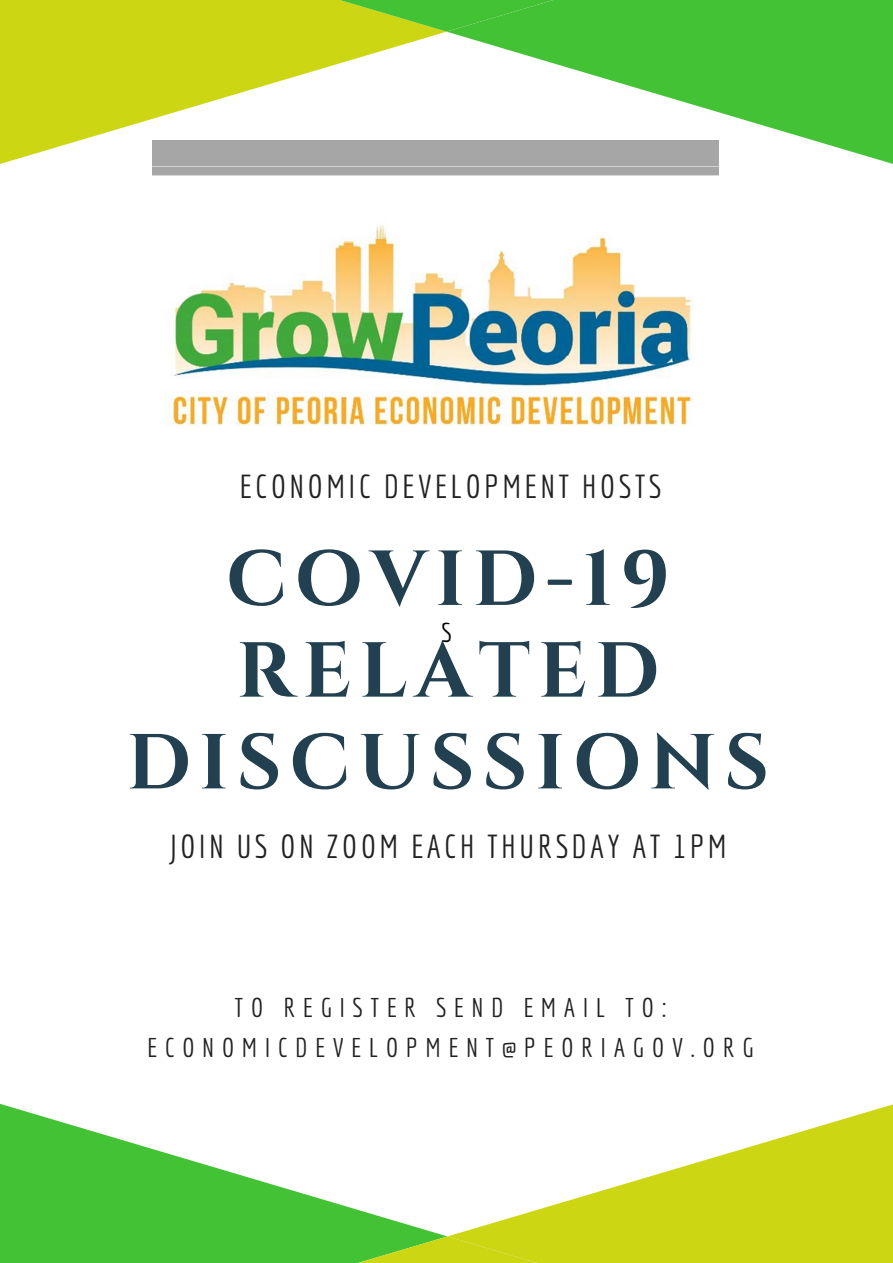
<style>
.page{position:relative;width:893px;height:1263px;background:#fff}
.page>*{position:absolute;margin:0;border:0;box-sizing:border-box;transform-origin:0 0}
.t1{font:700 77.78px/91.7px "Cinzel";letter-spacing:.1em;color:#224050;text-align:center}
.t2{font:32.47px "Economica";letter-spacing:.1em;color:#222}
.t3{font:26.47px/40.5px "Economica";letter-spacing:.28em;color:#222;text-align:center}
.t4{font:26.47px "Economica";color:#000}
</style>
<div class="page">
<svg style="left:0;top:0;width:445px;height:164px;fill:#ccd613"></svg>
<svg style="left:448px;top:0;width:445px;height:164px;fill:#44c235"></svg>
<svg style="left:233px;top:0;width:427px;height:32px;background:#77c928"></svg>
<svg style="left:449px;top:1104px;width:444px;height:159px;fill:#ccd613"></svg>
<svg style="left:0;top:1103px;width:446px;height:160px;fill:#44c235"></svg>
<svg style="left:232px;top:1236px;width:430px;height:27px;background:#95ce21"></svg>
<img style="left:152px;top:140px;width:567px;height:286px">
<p class="t2" style="left:239px;top:467px;width:423px">ECONOMIC DEVELOPMENT HOSTS</p>
<h1 class="t1" style="left:127px;top:536px;width:644px">COVID-19<br>RELATED<br>DISCUSSIONS</h1>
<p class="t4" style="left:441px;top:617px;width:12px">S</p>
<p class="t2" style="left:169px;top:827px;width:559px">JOIN US ON ZOOM EACH THURSDAY AT 1PM</p>
<p class="t3" style="left:147px;top:986px;width:608px">TO REGISTER SEND EMAIL TO:<br>ECONOMICDEVELOPMENT@PEORIAGOV.ORG</p>
</div>
